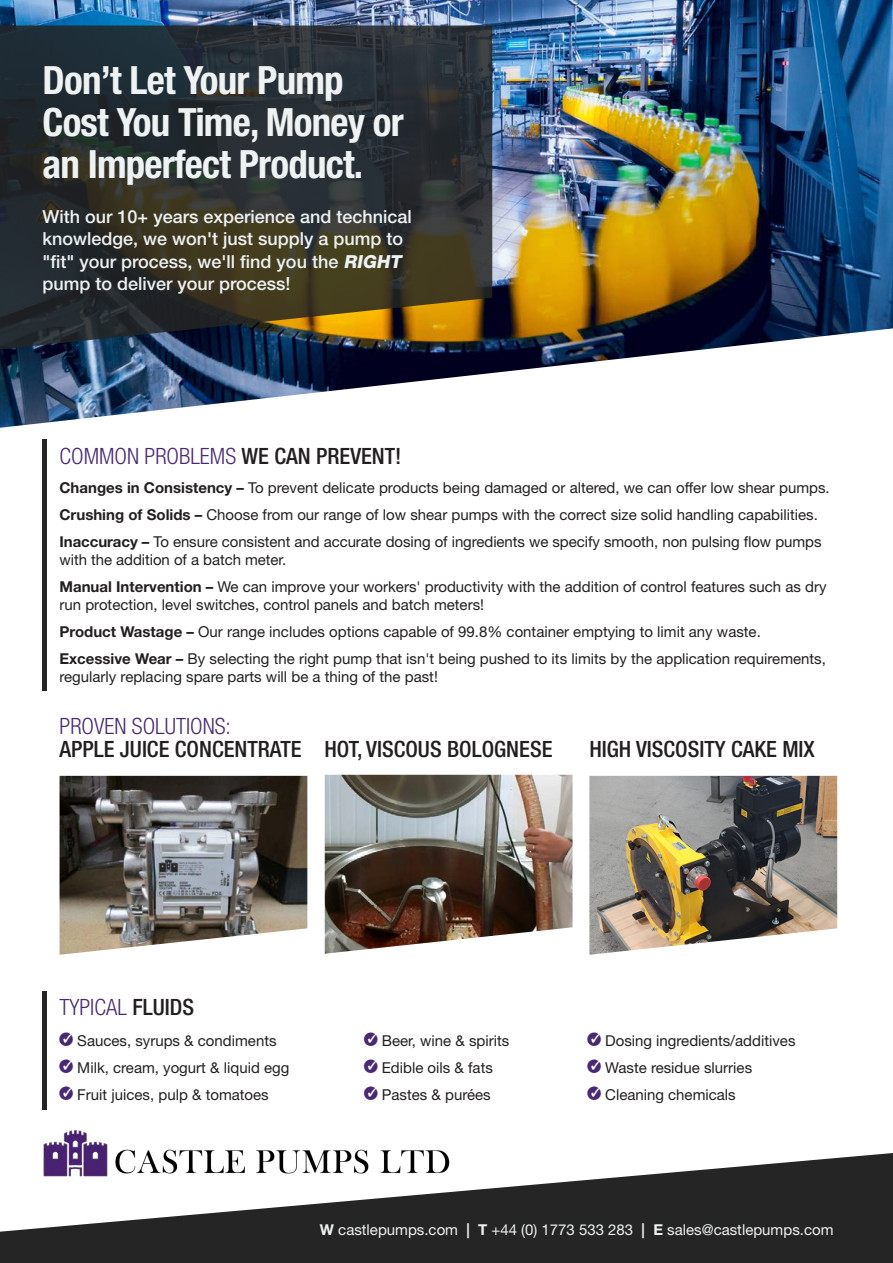
<style>
.page{position:relative;width:893px;height:1263px;background:#fff}
.page>*{position:absolute;margin:0;border:0;box-sizing:border-box;transform-origin:0 0}
.t1{font:700 condensed 39px "Helvetica Neue LT Std";letter-spacing:-.02em;color:#eff2f3}
.t2{font:500 condensed 22.5px "Helvetica Neue LT Std";color:#231f20}
.t3{font:300 condensed 22.5px "Helvetica Neue LT Std";color:#492a72}
.t4{font:500 18px/22.5px "Helvetica Neue LT Std";color:#eff2f3}
.t5{font:15px/18px "Helvetica Neue LT Std";color:#231f20}
.t6{font:15px "Helvetica Neue LT Std";color:#eff2f3}
.s1{font-weight:800;font-style:italic}
.s2{font-weight:500;color:#231f20}
.s3{font-weight:700}
.s4{font-family:"Glyphter";font-size:13.5px;color:#492a72}
</style>
<div class="page">
<svg style="left:0;top:1153px;width:893px;height:110px;fill:#242524"></svg>
<img style="left:0;top:0;width:893px;height:428px">
<img style="left:43px;top:1130px;width:409px;height:48px">
<svg style="left:0;top:26px;width:492px;height:325px;background:#30332e"></svg>
<hr style="left:43px;top:439px;width:4px;height:252px;background:#242524">
<img style="left:589px;top:776px;width:248px;height:179px">
<img style="left:60px;top:776px;width:247px;height:179px">
<img style="left:325px;top:775px;width:248px;height:179px">
<hr style="left:43px;top:991px;width:4px;height:118px;background:#242524">
<p class="t1" style="left:43px;top:56px;width:303px">Don’t Let Your Pump</p>
<p class="t1" style="left:43px;top:98px;width:363px">Cost You Time, Money or</p>
<p class="t1" style="left:43px;top:140px;width:322px">an Imperfect Product.</p>
<p class="t4" style="left:43px;top:205px;width:371px">With our 10+ years experience and technical knowledge, we won't just supply a pump to "fit" your process, we'll find you the <span class="s1">RIGHT </span>pump to deliver your process!</p>
<p class="t3" style="left:60px;top:443px;width:344px">COMMON PROBLEMS <span class="s2">WE CAN PREVENT!</span></p>
<p class="t5" style="left:60px;top:478px;width:772px"><span class="s3">Changes in Consistency –</span> To prevent delicate products being damaged or altered, we can offer low shear pumps.</p>
<p class="t5" style="left:60px;top:505px;width:760px"><span class="s3">Crushing of Solids –</span> Choose from our range of low shear pumps with the correct size solid handling capabilities.</p>
<p class="t5" style="left:60px;top:532px;width:763px"><span class="s3">Inaccuracy –</span> To ensure consistent and accurate dosing of ingredients we specify smooth, non pulsing flow pumps with the addition of a batch meter.</p>
<p class="t5" style="left:60px;top:577px;width:769px"><span class="s3">Manual Intervention –</span> We can improve your workers' productivity with the addition of control features such as dry run protection, level switches, control panels and batch meters!</p>
<p class="t5" style="left:60px;top:622px;width:703px"><span class="s3">Product Wastage –</span> Our range includes options capable of 99.8% container emptying to limit any waste.</p>
<p class="t5" style="left:60px;top:649px;width:768px"><span class="s3">Excessive Wear –</span> By selecting the right pump that isn't being pushed to its limits by the application requirements, regularly replacing spare parts will be a thing of the past!</p>
<p class="t3" style="left:60px;top:714px;width:173px">PROVEN SOLUTIONS:</p>
<p class="t2" style="left:60px;top:735px;width:244px">APPLE JUICE CONCENTRATE</p>
<p class="t2" style="left:589px;top:735px;width:227px">HIGH VISCOSITY CAKE MIX</p>
<p class="t2" style="left:324px;top:735px;width:230px">HOT, VISCOUS BOLOGNESE</p>
<p class="t3" style="left:60px;top:994px;width:136px">TYPICAL <span class="s2">FLUIDS</span></p>
<p class="t5" style="left:60px;top:1031px;width:218px"><span class="s4">A</span> Sauces, syrups &amp; condiments</p>
<p class="t5" style="left:60px;top:1058px;width:231px"><span class="s4">A</span> Milk, cream, yogurt &amp; liquid egg</p>
<p class="t5" style="left:60px;top:1085px;width:211px"><span class="s4">A</span> Fruit juices, pulp &amp; tomatoes</p>
<p class="t5" style="left:364px;top:1031px;width:147px"><span class="s4">A</span> Beer, wine &amp; spirits</p>
<p class="t5" style="left:364px;top:1058px;width:130px"><span class="s4">A</span> Edible oils &amp; fats</p>
<p class="t5" style="left:364px;top:1085px;width:128px"><span class="s4">A</span> Pastes &amp; purées</p>
<p class="t5" style="left:587px;top:1031px;width:209px"><span class="s4">A</span> Dosing ingredients/additives</p>
<p class="t5" style="left:587px;top:1058px;width:166px"><span class="s4">A</span> Waste residue slurries</p>
<p class="t5" style="left:587px;top:1085px;width:150px"><span class="s4">A</span> Cleaning chemicals</p>
<p class="t6" style="left:320px;top:1221px;width:515px"><span class="s3">W</span> castlepumps.com <span class="s3">| T</span> +44 (0) 1773 533 283 <span class="s3">| E</span> sales@castlepumps.com</p>
</div>
